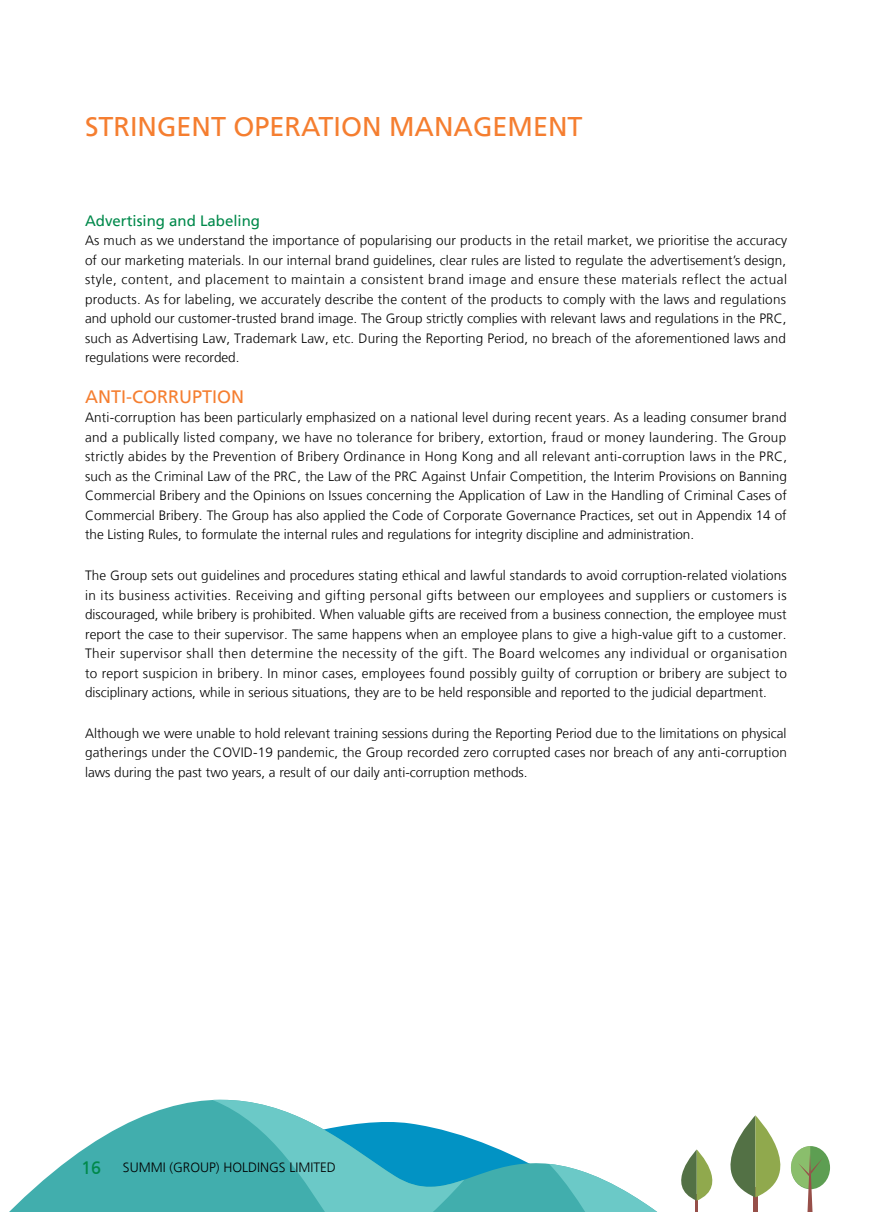
<style>
.page{position:relative;width:893px;height:1212px;background:#fff}
.page>*{position:absolute;margin:0;border:0;box-sizing:border-box;transform-origin:0 0}
.t1{font:27px "Frutiger LT";color:#f57e30}
.t2{font:18px "Frutiger LT";color:#f57e30}
.t3{font:15px "Frutiger LT";color:#00894b}
.t4{font:300 13.5px/19.5px "Frutiger LT";color:#000;text-align:justify}
.s1{font-family:"Frutiger CE";font-weight:400;font-size:18px;color:#00894b}
</style>
<div class="page">
<div style="left:791px;top:1146px;width:39px;height:43px;background:#5d9e52;border-radius:50%"></div>
<svg style="left:9px;top:1100px;width:540px;height:112px;fill:#41aead"></svg>
<svg style="left:212px;top:1099px;width:252px;height:113px"></svg>
<svg style="left:549px;top:1115px;width:274px;height:97px"></svg>
<h1 class="t1" style="left:85px;top:110px;width:499px">STRINGENT OPERATION MANAGEMENT</h1>
<p class="t3" style="left:85px;top:211px;width:177px">Advertising and Labeling</p>
<p class="t4" style="left:85px;top:231px;width:704px">As much as we understand the importance of popularising our products in the retail market, we prioritise the accuracy of our marketing materials. In our internal brand guidelines, clear rules are listed to regulate the advertisement’s design, style, content, and placement to maintain a consistent brand image and ensure these materials reflect the actual products. As for labeling, we accurately describe the content of the products to comply with the laws and regulations and uphold our customer-trusted brand image. The Group strictly complies with relevant laws and regulations in the PRC, such as Advertising Law, Trademark Law, etc. During the Reporting Period, no breach of the aforementioned laws and regulations were recorded.</p>
<h2 class="t2" style="left:85px;top:386px;width:161px">ANTI-CORRUPTION</h2>
<p class="t4" style="left:85px;top:408px;width:704px">Anti-corruption has been particularly emphasized on a national level during recent years. As a leading consumer brand and a publically listed company, we have no tolerance for bribery, extortion, fraud or money laundering. The Group strictly abides by the Prevention of Bribery Ordinance in Hong Kong and all relevant anti-corruption laws in the PRC, such as the Criminal Law of the PRC, the Law of the PRC Against Unfair Competition, the Interim Provisions on Banning Commercial Bribery and the Opinions on Issues concerning the Application of Law in the Handling of Criminal Cases of Commercial Bribery. The Group has also applied the Code of Corporate Governance Practices, set out in Appendix 14 of the Listing Rules, to formulate the internal rules and regulations for integrity discipline and administration.</p>
<p class="t4" style="left:85px;top:566px;width:704px">The Group sets out guidelines and procedures stating ethical and lawful standards to avoid corruption-related violations in its business activities. Receiving and gifting personal gifts between our employees and suppliers or customers is discouraged, while bribery is prohibited. When valuable gifts are received from a business connection, the employee must report the case to their supervisor. The same happens when an employee plans to give a high-value gift to a customer.<br>Their supervisor shall then determine the necessity of the gift. The Board welcomes any individual or organisation to report suspicion in bribery. In minor cases, employees found possibly guilty of corruption or bribery are subject to disciplinary actions, while in serious situations, they are to be held responsible and reported to the judicial department.</p>
<p class="t4" style="left:85px;top:724px;width:703px">Although we were unable to hold relevant training sessions during the Reporting Period due to the limitations on physical gatherings under the COVID-19 pandemic, the Group recorded zero corrupted cases nor breach of any anti-corruption laws during the past two years, a result of our daily anti-corruption methods.</p>
<p class="t4" style="left:81px;top:1158px;width:256px"><span class="s1">16</span> SUMMI (GROUP) HOLDINGS LIMITED</p>
</div>
